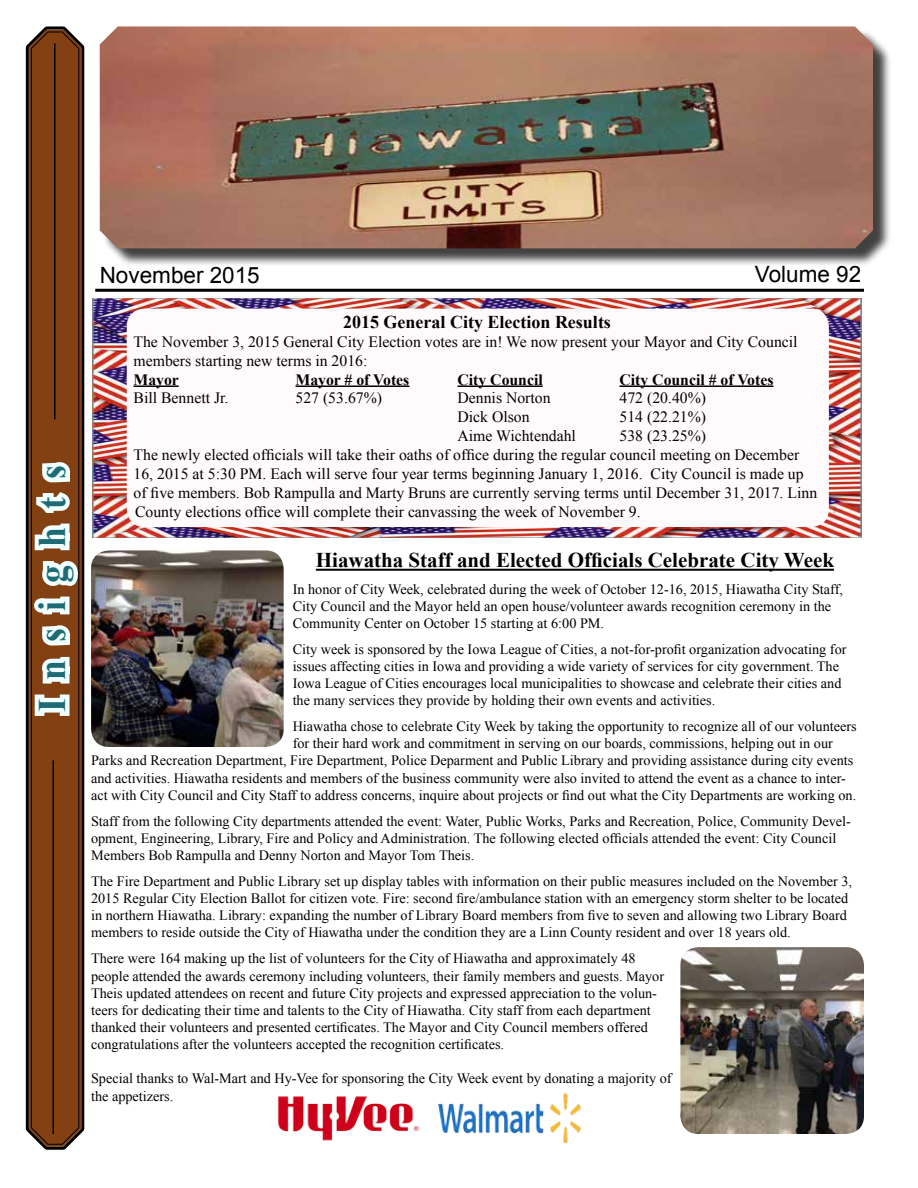
<style>
.page{position:relative;width:918px;height:1188px;background:#fff}
.page>*{position:absolute;margin:0;border:0;box-sizing:border-box;transform-origin:0 0}
.t1{font:700 39px "Times New Roman";color:#1e6b76;scale:.92 1}
.t2{font:22.5px "Arial";color:#000}
.t3{font:700 21px "Times New Roman";color:#000}
.t4{font:700 18px "Times New Roman";color:#000}
.t5{font:15.75px/18.9px "Times New Roman";color:#000}
.t6{font:700 15.75px "Times New Roman";color:#000}
.t7{font:14.25px/17.1px "Times New Roman";color:#000}
</style>
<div class="page">
<div style="left:102px;top:29px;width:789px;height:238px;background:#000;opacity:.75"></div>
<img style="left:100px;top:26px;width:773px;height:222px">
<svg style="left:25px;top:26px;width:60px;height:1124px;background:#5b4d43"></svg>
<svg style="left:30px;top:31px;width:50px;height:1114px;background:#875028"></svg>
<hr style="left:95px;top:289px;width:769px;height:3px;background:#000">
<hr style="left:54px;top:44px;width:2px;height:375px;background:#000">
<hr style="left:52px;top:760px;width:2px;height:374px;background:#000">
<hr style="left:316px;top:569px;width:518px;height:2px;background:#000">
<img style="left:278px;top:1096px;width:142px;height:45px">
<img style="left:438px;top:1094px;width:143px;height:49px">
<img style="left:91px;top:550px;width:193px;height:197px">
<img style="left:680px;top:947px;width:184px;height:187px">
<img style="left:93px;top:298px;width:768px;height:240px">
<div style="left:127px;top:309px;width:702px;height:218px;background:#fffbfd;border-radius:18px"></div>
<hr style="left:134px;top:385px;width:45px;height:2px;background:#000">
<hr style="left:296px;top:385px;width:113px;height:2px;background:#000">
<hr style="left:458px;top:385px;width:85px;height:2px;background:#000">
<hr style="left:620px;top:385px;width:154px;height:2px;background:#000">
<h1 class="t1" style="left:25px;top:712px;width:270px;rotate:-90deg">I n s i g h t s</h1>
<h2 class="t2" style="left:100px;top:260px;width:162px">November 2015</h2>
<h2 class="t2" style="left:755px;top:259px;width:108px">Volume 92</h2>
<p class="t4" style="left:343px;top:309px;width:269px">2015 General City Election Results</p>
<p class="t5" style="left:134px;top:332px;width:666px">The November 3, 2015 General City Election votes are in! We now present your Mayor and City Council members starting new terms in 2016:</p>
<p class="t6" style="left:134px;top:368px;width:47px">Mayor</p>
<p class="t6" style="left:296px;top:368px;width:115px">Mayor # of Votes</p>
<p class="t6" style="left:458px;top:368px;width:87px">City Council</p>
<p class="t6" style="left:620px;top:368px;width:156px">City Council # of Votes</p>
<p class="t5" style="left:134px;top:388px;width:96px">Bill Bennett Jr.</p>
<p class="t5" style="left:296px;top:388px;width:88px">527 (53.67%)</p>
<p class="t5" style="left:458px;top:388px;width:95px">Dennis Norton</p>
<p class="t5" style="left:620px;top:388px;width:88px">472 (20.40%)</p>
<p class="t5" style="left:458px;top:407px;width:74px">Dick Olson</p>
<p class="t5" style="left:620px;top:407px;width:88px">514 (22.21%)</p>
<p class="t5" style="left:458px;top:426px;width:120px">Aime Wichtendahl</p>
<p class="t5" style="left:134px;top:426px;width:685px;text-indent:486px">538 (23.25%)<br>The newly elected officials will take their oaths of office during the regular council meeting on December 16, 2015 at 5:30 PM. Each will serve four year terms beginning January 1, 2016. City Council is made up of five members. Bob Rampulla and Marty Bruns are currently serving terms until December 31, 2017. Linn County elections office will complete their canvassing the week of November 9.</p>
<h3 class="t3" style="left:316px;top:546px;width:520px">Hiawatha Staff and Elected Officials Celebrate City Week</h3>
<p class="t7" style="left:293px;top:580px;width:552px">In honor of City Week, celebrated during the week of October 12-16, 2015, Hiawatha City Staff,<br>City Council and the Mayor held an open house/volunteer awards recognition ceremony in the<br>Community Center on October 15 starting at 6:00 PM.</p>
<p class="t7" style="left:293px;top:640px;width:555px">City week is sponsored by the Iowa League of Cities, a not-for-profit organization advocating for issues affecting cities in Iowa and providing a wide variety of services for city government. The Iowa League of Cities encourages local municipalities to showcase and celebrate their cities and the many services they provide by holding their own events and activities.</p>
<p class="t7" style="left:293px;top:718px;width:566px">Hiawatha chose to celebrate City Week by taking the opportunity to recognize all of our volunteers</p>
<p class="t7" style="left:293px;top:735px;width:542px">for their hard work and commitment in serving on our boards, commissions, helping out in our</p>
<p class="t7" style="left:91px;top:752px;width:764px">Parks and Recreation Department, Fire Department, Police Deparment and Public Library and providing assistance during city events</p>
<p class="t7" style="left:91px;top:769px;width:756px">and activities. Hiawatha residents and members of the business community were also invited to attend the event as a chance to inter-</p>
<p class="t7" style="left:91px;top:786px;width:767px">act with City Council and City Staff to address concerns, inquire about projects or find out what the City Departments are working on.</p>
<p class="t7" style="left:91px;top:812px;width:761px">Staff from the following City departments attended the event: Water, Public Works, Parks and Recreation, Police, Community Devel&shy;opment, Engineering, Library, Fire and Policy and Administration. The following elected officials attended the event: City Council<br>Members Bob Rampulla and Denny Norton and Mayor Tom Theis.</p>
<p class="t7" style="left:91px;top:873px;width:763px">The Fire Department and Public Library set up display tables with information on their public measures included on the November 3, 2015 Regular City Election Ballot for citizen vote. Fire: second fire/ambulance station with an emergency storm shelter to be located in northern Hiawatha. Library: expanding the number of Library Board members from five to seven and allowing two Library Board members to reside outside the City of Hiawatha under the condition they are a Linn County resident and over 18 years old.</p>
<p class="t7" style="left:91px;top:950px;width:575px">There were 164 making up the list of volunteers for the City of Hiawatha and approximately 48 people attended the awards ceremony including volunteers, their family members and guests. Mayor Theis updated attendees on recent and future City projects and expressed appreciation to the volun&shy;teers for dedicating their time and talents to the City of Hiawatha. City staff from each department thanked their volunteers and presented certificates. The Mayor and City Council members offered congratulations after the volunteers accepted the recognition certificates.</p>
<p class="t7" style="left:91px;top:1069px;width:582px;line-height:18px">Special thanks to Wal-Mart and Hy-Vee for sponsoring the City Week event by donating a majority of the appetizers.</p>
</div>
